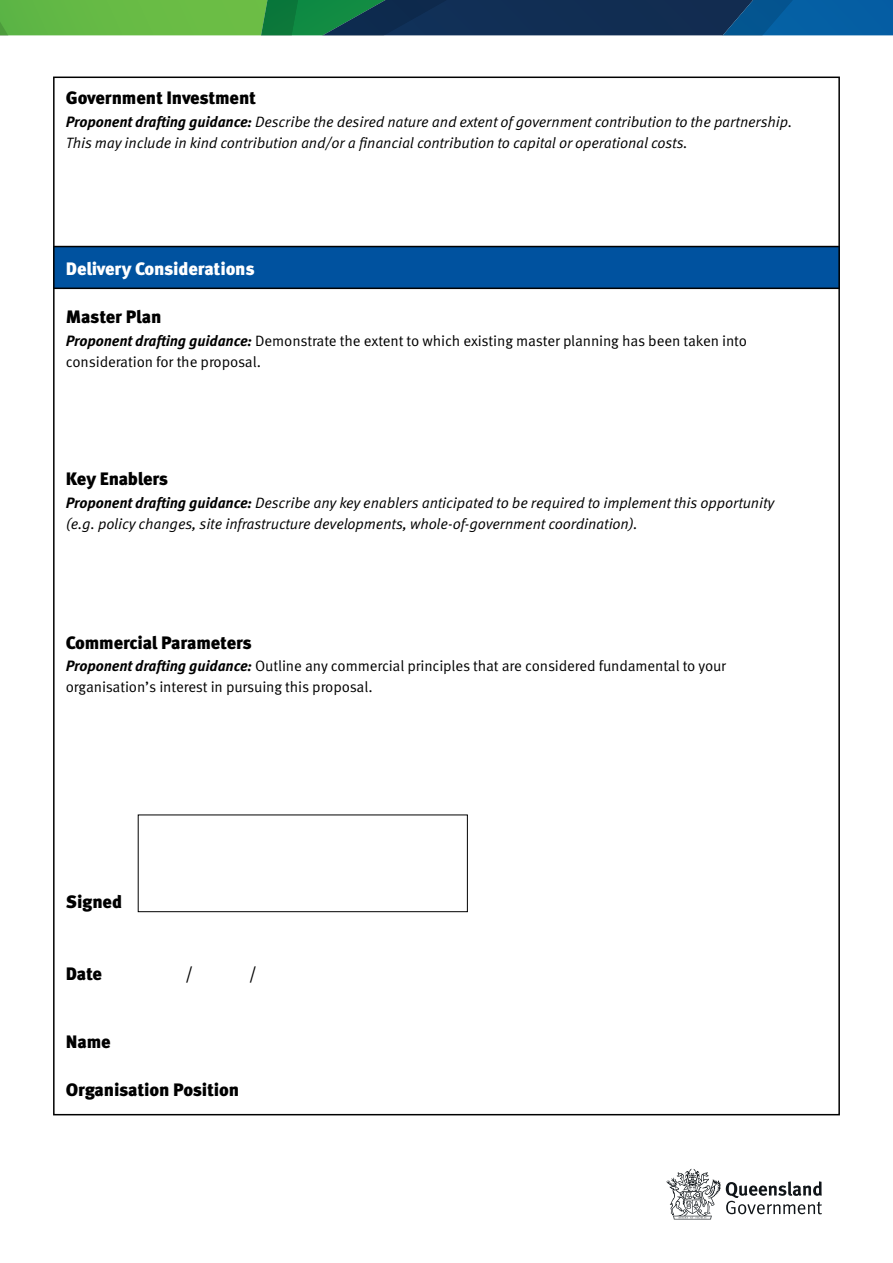
<style>
.page{position:relative;width:893px;height:1263px;background:#fff}
.page>*{position:absolute;margin:0;border:0;box-sizing:border-box;transform-origin:0 0}
.t1{font:900 18px "Meta Pro";letter-spacing:-.01em;color:#000}
.t2{font:900 18px "Meta Pro";letter-spacing:-.01em;color:#fff}
.t3{font:18px "Meta Pro Norm";color:#000}
.t4{font:15px/21px "Meta Pro Norm Ita";letter-spacing:-.01em;color:#000}
.t5{font:15px/21px "Meta Pro Norm";letter-spacing:-.01em;color:#000}
.s1{font-family:"Meta Pro";font-weight:700;font-style:italic}
</style>
<div class="page">
<div style="left:54px;top:246px;width:786px;height:42px;background:#00529f"></div>
<hr style="left:54px;top:246px;width:785px;height:1px;background:#000">
<hr style="left:54px;top:288px;width:785px;height:1px;background:#000">
<div style="left:138px;top:814px;width:330px;height:98px;border:1px solid #000"></div>
<svg style="left:0;top:0;width:893px;height:35px;background:#276759"></svg>
<svg style="left:667px;top:1169px;width:155px;height:50px"></svg>
<p class="t1" style="left:66px;top:84px;width:192px">Government Investment</p>
<p class="t4" style="left:66px;top:110px;width:728px"><span class="s1">Proponent drafting guidance:</span> Describe the desired nature and extent of government contribution to the partnership.<br>This may include in kind contribution and/or a financial contribution to capital or operational costs.</p>
<p class="t2" style="left:66px;top:255px;width:190px">Delivery Considerations</p>
<p class="t1" style="left:66px;top:303px;width:97px">Master Plan</p>
<p class="t5" style="left:66px;top:329px;width:683px"><span class="s1">Proponent drafting guidance:</span> Demonstrate the extent to which existing master planning has been taken into consideration for the proposal.</p>
<p class="t1" style="left:66px;top:465px;width:104px">Key Enablers</p>
<p class="t4" style="left:66px;top:491px;width:710px"><span class="s1">Proponent drafting guidance:</span> Describe any key enablers anticipated to be required to implement this opportunity (e.g. policy changes, site infrastructure developments, whole-of-government coordination).</p>
<p class="t1" style="left:66px;top:628px;width:187px">Commercial Parameters</p>
<p class="t5" style="left:66px;top:654px;width:662px"><span class="s1">Proponent drafting guidance:</span> Outline any commercial principles that are considered fundamental to your organisation’s interest in pursuing this proposal.</p>
<p class="t1" style="left:66px;top:888px;width:58px">Signed</p>
<p class="t1" style="left:66px;top:960px;width:38px">Date</p>
<p class="t3" style="left:185px;top:960px;width:10px">/</p>
<p class="t3" style="left:249px;top:960px;width:10px">/</p>
<p class="t1" style="left:66px;top:1027px;width:46px">Name</p>
<p class="t1" style="left:66px;top:1075px;width:175px">Organisation Position</p>
</div>
